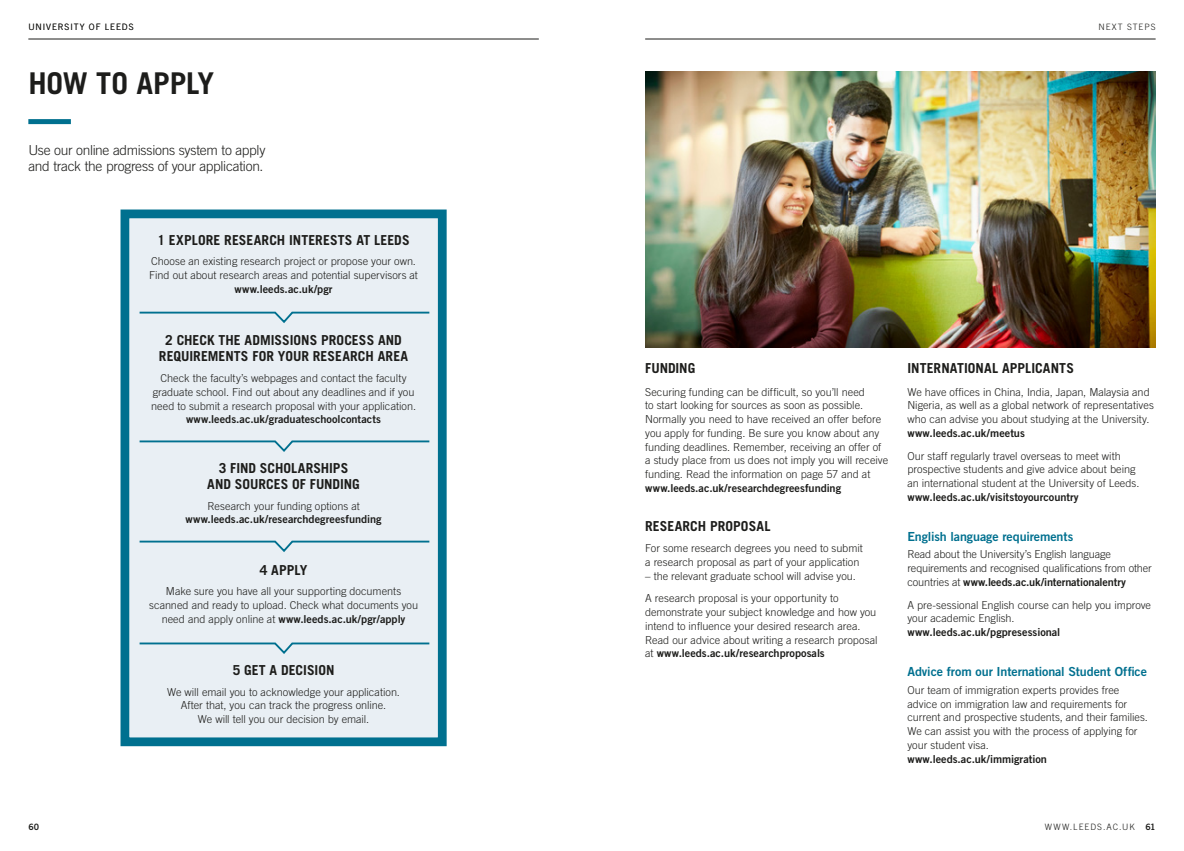
<style>
.page{position:relative;width:1184px;height:851px;background:#fff}
.page>*{position:absolute;margin:0;border:0;box-sizing:border-box;transform-origin:0 0}
.Heading1{font:700 30px "Trade Gothic";letter-spacing:-.005em;color:#1d1d1b}
.Heading3{font:700 13.75px/16.2px "Trade Gothic";color:#1d1d1b;text-align:center}
.Intro_copy__large{font:300 13.75px/16.2px "Trade Gothic";letter-spacing:-.02em;color:#1d1d1b}
.Body_Copy{font:700 13.75px "Trade Gothic";letter-spacing:.005em;color:#1d1d1b}
.Heading4{font:12.5px "Trade Gothic Bold Two";letter-spacing:-.01em;color:#00708f}
.Body_Copy-2{font:300 11px/13.8px "Trade Gothic";color:#1d1d1b}
.Body_Copy-3{font:11px/13.5px "Trade Gothic Bold Two";letter-spacing:.005em;color:#1d1d1b;text-align:center}
.Running_Head___Recto{font:300 8.75px "Trade Gothic";letter-spacing:.11em;color:#1d1d1b}
.t1{font:8.75px "Trade Gothic Bold Two";color:#1d1d1b}
.s1{font-family:"Trade Gothic Bold Two";font-weight:400}
.s2{font-family:"Trade Gothic";font-weight:300}
</style>
<div class="page">
<hr style="left:28px;top:39px;width:511px;height:1px;background:#1d1d1b">
<hr style="left:645px;top:39px;width:510px;height:1px;background:#1d1d1b">
<div style="left:28px;top:119px;width:43px;height:5px;background:#00708f"></div>
<img style="left:646px;top:71px;width:508px;height:276px">
<div style="left:120px;top:209px;width:326px;height:537px;background:#e9eff4;border:9px solid #00708f"></div>
<svg style="left:139px;top:311px;width:291px;height:12px"></svg>
<svg style="left:139px;top:440px;width:291px;height:12px"></svg>
<svg style="left:139px;top:540px;width:291px;height:12px"></svg>
<svg style="left:139px;top:642px;width:291px;height:12px"></svg>
<p class="Running_Head___Recto" style="left:28px;top:22px;width:107px">UNIVERSITY OF LEEDS</p>
<p class="Running_Head___Recto" style="left:1098px;top:22px;width:59px">NEXT STEPS</p>
<h1 class="Heading1" style="left:28px;top:65px;width:187px">HOW TO APPLY</h1>
<p class="Intro_copy__large" style="left:28px;top:141px;width:238px">Use our online admissions system to apply and track the progress of your application.</p>
<h3 class="Heading3" style="left:157px;top:231px;width:254px">1 EXPLORE RESEARCH INTERESTS AT LEEDS</h3>
<p class="Body_Copy-2" style="left:149px;top:254px;width:270px;text-align:center">Choose an existing research project or propose your own.<br>Find out about research areas and potential supervisors at <span class="s1">www.leeds.ac.uk/pgr</span></p>
<h3 class="Heading3" style="left:159px;top:331px;width:251px">2 CHECK THE ADMISSIONS PROCESS AND<br>REQUIREMENTS FOR YOUR RESEARCH AREA</h3>
<p class="Body_Copy-2" style="left:151px;top:371px;width:266px;text-align:center">Check the faculty’s webpages and contact the faculty graduate school. Find out about any deadlines and if you need to submit a research proposal with your application. <span class="s1">www.leeds.ac.uk/graduateschoolcontacts</span></p>
<h3 class="Heading3" style="left:207px;top:459px;width:154px">3 FIND SCHOLARSHIPS<br>AND SOURCES OF FUNDING</h3>
<p class="Body_Copy-3" style="left:186px;top:498px;width:197px"><span class="s2">Research your funding options at </span>www.leeds.ac.uk/researchdegreesfunding</p>
<h3 class="Heading3" style="left:260px;top:561px;width:49px">4 APPLY</h3>
<p class="Body_Copy-2" style="left:149px;top:584px;width:270px;text-align:center">Make sure you have all your supporting documents scanned and ready to upload. Check what documents you need and apply online at <span class="s1">www.leeds.ac.uk/pgr/apply</span></p>
<h3 class="Heading3" style="left:233px;top:661px;width:103px">5 GET A DECISION</h3>
<p class="Body_Copy-2" style="left:167px;top:684px;width:234px;text-align:center">We will email you to acknowledge your application.<br>After that, you can track the progress online.<br>We will tell you our decision by email.</p>
<p class="Body_Copy" style="left:645px;top:359px;width:52px">FUNDING</p>
<p class="Body_Copy-2" style="left:645px;top:384px;width:244px">Securing funding can be difficult, so you’ll need<br>to start looking for sources as soon as possible.<br>Normally you need to have received an offer before you apply for funding. Be sure you know about any funding deadlines. Remember, receiving an offer of a study place from us does not imply you will receive funding. Read the information on page 57 and at <span class="s1">www.leeds.ac.uk/researchdegreesfunding</span></p>
<h3 class="Heading3" style="left:645px;top:518px;width:127px">RESEARCH PROPOSAL</h3>
<p class="Body_Copy-2" style="left:645px;top:541px;width:219px">For some research degrees you need to submit a research proposal as part of your application</p>
<p class="Body_Copy-2" style="left:645px;top:568px;width:212px">– the relevant graduate school will advise you.</p>
<p class="Body_Copy-2" style="left:645px;top:591px;width:234px">A research proposal is your opportunity to demonstrate your subject knowledge and how you intend to influence your desired research area.<br>Read our advice about writing a research proposal at <span class="s1">www.leeds.ac.uk/researchproposals</span></p>
<p class="Body_Copy" style="left:907px;top:359px;width:168px">INTERNATIONAL APPLICANTS</p>
<p class="Body_Copy-2" style="left:907px;top:384px;width:248px">We have offices in China, India, Japan, Malaysia and Nigeria, as well as a global network of representatives who can advise you about studying at the University. <span class="s1">www.leeds.ac.uk/meetus</span></p>
<p class="Body_Copy-2" style="left:907px;top:448px;width:233px">Our staff regularly travel overseas to meet with prospective students and give advice about being an international student at the University of Leeds. <span class="s1">www.leeds.ac.uk/visitstoyourcountry</span></p>
<h4 class="Heading4" style="left:907px;top:529px;width:167px">English language requirements</h4>
<p class="Body_Copy-2" style="left:907px;top:547px;width:246px">Read about the University’s English language requirements and recognised qualifications from other countries at <span class="s1">www.leeds.ac.uk/internationalentry</span></p>
<p class="Body_Copy-2" style="left:907px;top:597px;width:245px">A pre-sessional English course can help you improve your academic English. <span class="s1">www.leeds.ac.uk/pgpresessional</span></p>
<h4 class="Heading4" style="left:907px;top:664px;width:241px">Advice from our International Student Office</h4>
<p class="Body_Copy-2" style="left:907px;top:682px;width:242px">Our team of immigration experts provides free advice on immigration law and requirements for current and prospective students, and their families.<br>We can assist you with the process of applying for your student visa.<br><span class="s1">www.leeds.ac.uk/immigration</span></p>
<p class="t1" style="left:28px;top:821px;width:12px">60</p>
<p class="Running_Head___Recto" style="left:1044px;top:821px;width:112px">WWW.LEEDS.AC.UK <span class="s1">61</span></p>
</div>
